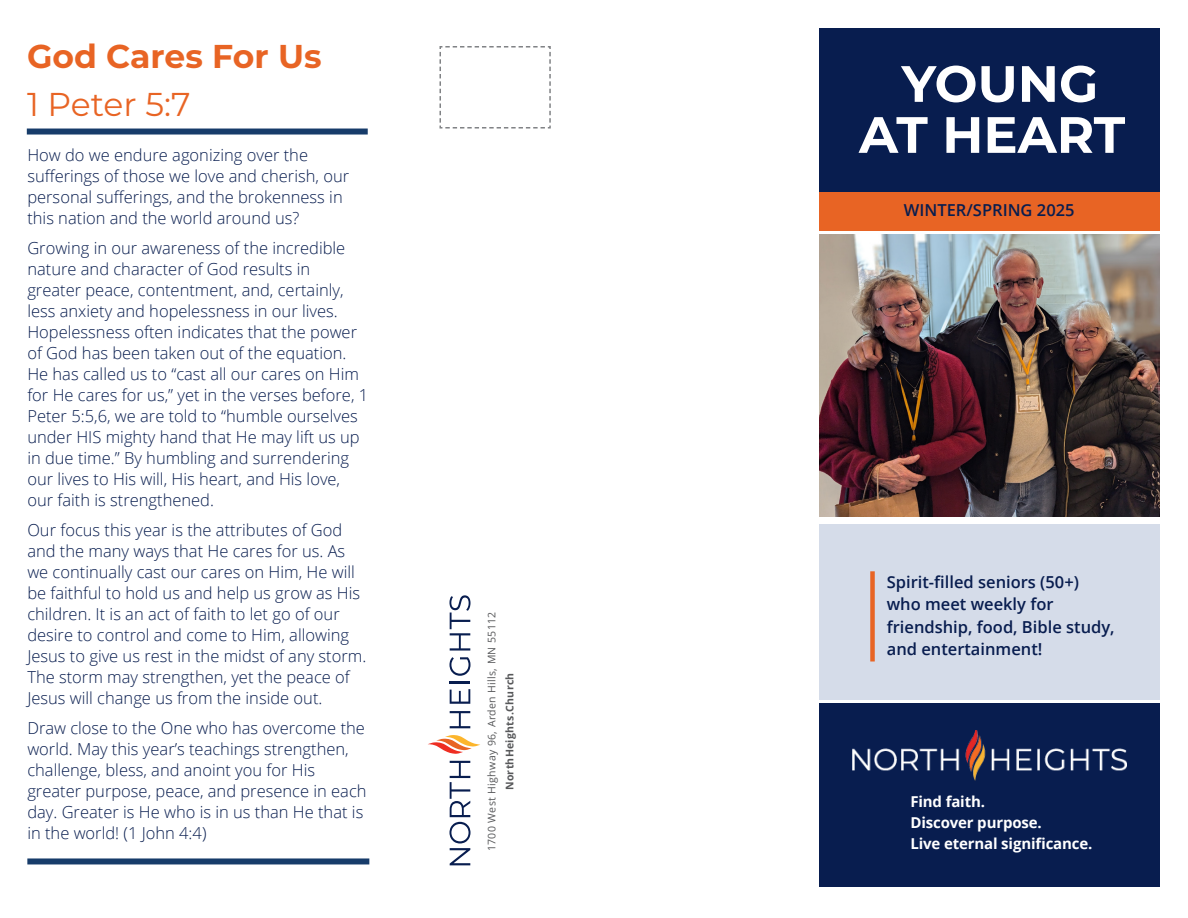
<style>
.page{position:relative;width:1188px;height:918px;background:#fff}
.page>*{position:absolute;margin:0;border:0;box-sizing:border-box;transform-origin:0 0}
.t1{font:700 51px/51px "Montserrat";color:#fff;text-align:center}
.t2{font:700 33px "Montserrat";color:#e86424}
.t3{font:33px "Montserrat";letter-spacing:-.005em;color:#e86424}
.Body_Univers_45_Light{font:300 16.5px/21px "Open Sans";color:#081d4f}
.Body_Univers_45_Light-2{font:600 16.5px/22.5px "Open Sans";color:#081d4f}
.t4{font:700 15px "Open Sans";letter-spacing:-.01em;color:#fff}
.Body_Plain{font:10.5px "Open Sans";letter-spacing:.03em;color:#57585a}
.Body_Plain-2{font:700 10.5px "Open Sans";letter-spacing:.03em;color:#57585a}
</style>
<div class="page">
<div style="left:820px;top:28px;width:340px;height:164px;background:#081d4f"></div>
<div style="left:820px;top:192px;width:340px;height:38px;background:#e86424"></div>
<svg style="left:439px;top:46px;width:112px;height:83px"></svg>
<div style="left:820px;top:524px;width:340px;height:175px;background:#d5dce9"></div>
<div style="left:820px;top:704px;width:340px;height:183px;background:#081d4f"></div>
<div style="left:870px;top:571px;width:5px;height:91px;background:#e86424"></div>
<svg style="left:450px;top:711px;width:20px;height:17px"></svg>
<svg style="left:450px;top:689px;width:20px;height:15px"></svg>
<hr style="left:450px;top:681px;width:20px;height:2px;background:#081d4f">
<svg style="left:449px;top:657px;width:21px;height:19px"></svg>
<svg style="left:449px;top:595px;width:21px;height:56px"></svg>
<svg style="left:449px;top:761px;width:21px;height:104px"></svg>
<svg style="left:428px;top:735px;width:52px;height:19px"></svg>
<img style="left:853px;top:730px;width:273px;height:51px">
<div style="left:27px;top:129px;width:341px;height:6px;background:#173c6a"></div>
<div style="left:27px;top:858px;width:342px;height:6px;background:#173c6a"></div>
<img style="left:820px;top:235px;width:340px;height:282px">
<p class="t2" style="left:27px;top:32px;width:296px">God Cares For Us</p>
<p class="t3" style="left:27px;top:81px;width:165px">1 Peter 5:7</p>
<p class="Body_Univers_45_Light" style="left:27px;top:144px;width:323px">How do we endure agonizing over the sufferings of those we love and cherish, our personal sufferings, and the brokenness in this nation and the world around us?</p>
<p class="Body_Univers_45_Light" style="left:27px;top:237px;width:342px">Growing in our awareness of the incredible nature and character of God results in<br>greater peace, contentment, and, certainly, less anxiety and hopelessness in our lives.<br>Hopelessness often indicates that the power of God has been taken out of the equation.<br>He has called us to “cast all our cares on Him for He cares for us,” yet in the verses before, 1<br>Peter 5:5,6, we are told to “humble ourselves under HIS mighty hand that He may lift us up in due time.” By humbling and surrendering our lives to His will, His heart, and His love, our faith is strengthened.</p>
<p class="Body_Univers_45_Light" style="left:27px;top:519px;width:341px">Our focus this year is the attributes of God and the many ways that He cares for us. As we continually cast our cares on Him, He will be faithful to hold us and help us grow as His children. It is an act of faith to let go of our desire to control and come to Him, allowing Jesus to give us rest in the midst of any storm.<br>The storm may strengthen, yet the peace of Jesus will change us from the inside out.</p>
<p class="Body_Univers_45_Light" style="left:27px;top:717px;width:341px">Draw close to the One who has overcome the world. May this year’s teachings strengthen, challenge, bless, and anoint you for His greater purpose, peace, and presence in each day. Greater is He who is in us than He that is in the world! (1 John 4:4)</p>
<p class="Body_Plain" style="left:485px;top:851px;width:241px;rotate:-90deg">1700 West Highway 96, Arden Hills, MN 55112</p>
<p class="Body_Plain-2" style="left:502px;top:790px;width:119px;rotate:-90deg">NorthHeights.Church</p>
<p class="t1" style="left:859px;top:56px;width:268px">YOUNG<br>AT HEART</p>
<p class="Body_Univers_45_Light-2" style="left:904px;top:198px;width:172px">WINTER/SPRING 2025</p>
<p class="Body_Univers_45_Light-2" style="left:887px;top:570px;width:229px">Spirit-filled seniors (50+) who meet weekly for friendship, food, Bible study, and entertainment!</p>
<p class="t4" style="left:910px;top:791px;width:76px">Find faith.</p>
<p class="t4" style="left:910px;top:812px;width:133px">Discover purpose.</p>
<p class="t4" style="left:910px;top:833px;width:183px">Live eternal significance.</p>
</div>
